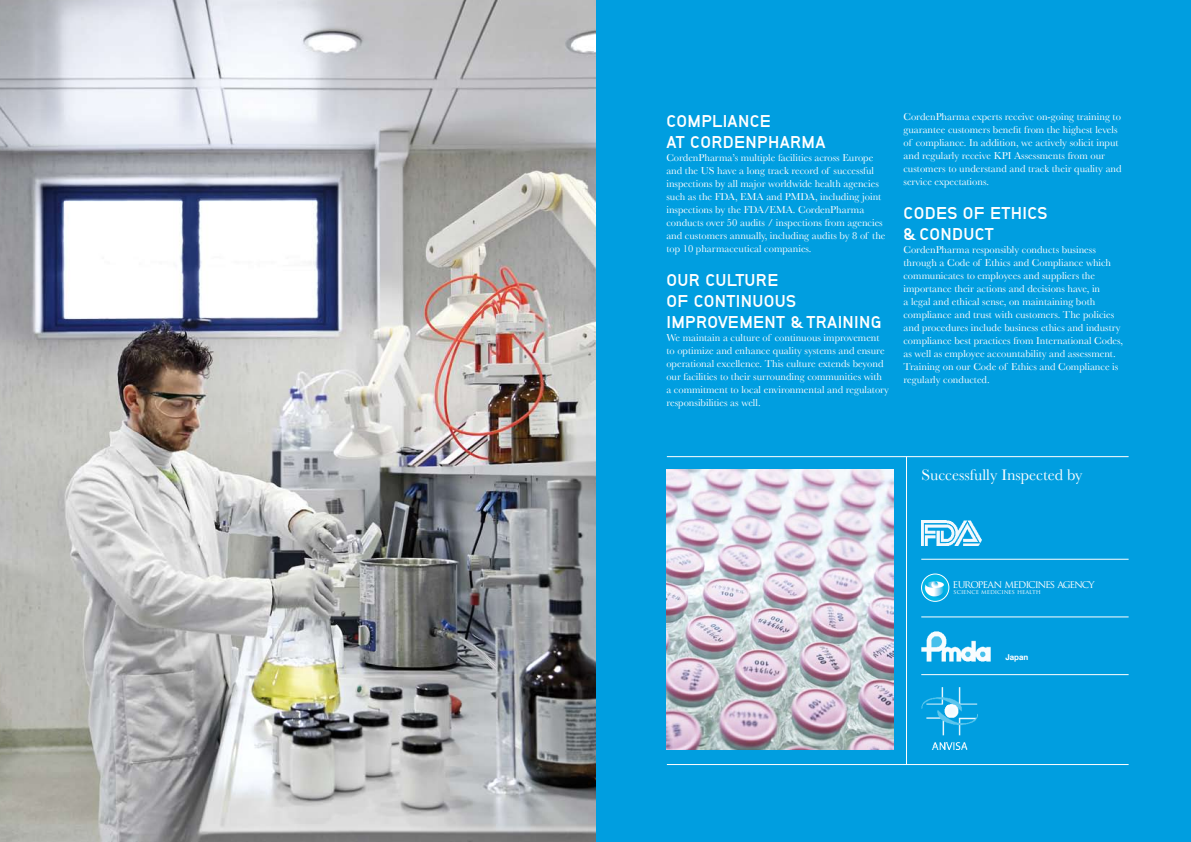
<style>
.page{position:relative;width:1191px;height:842px;background:#fff}
.page>*{position:absolute;margin:0;border:0;box-sizing:border-box;transform-origin:0 0}
.t1{font:17px/21px "Neubau Grotesk Fet";letter-spacing:.02em;color:#fff}
.t2{font:16px "Baskerville";color:#fff}
.t3{font:10.6px "Trajan Pro";letter-spacing:-.1em;color:#fff}
.t4{font:10.5px/13px "Baskerville";color:#fff}
.t5{font:700 8px "Helvetica";color:#fff}
.t6{font:6px "Trajan Pro";color:#fff}
</style>
<div class="page">
<div style="left:595px;top:0;width:596px;height:842px;background:#009ee0"></div>
<hr style="left:667px;top:456px;width:461px;height:1px;background:#fff">
<hr style="left:667px;top:764px;width:461px;height:1px;background:#fff">
<hr style="left:906px;top:457px;width:1px;height:307px;background:#fff">
<img style="left:666px;top:470px;width:227px;height:280px">
<img style="left:921px;top:631px;width:70px;height:31px">
<img style="left:921px;top:688px;width:56px;height:61px">
<hr style="left:921px;top:559px;width:207px;height:1px;background:#fff">
<hr style="left:921px;top:617px;width:207px;height:1px;background:#fff">
<hr style="left:921px;top:674px;width:207px;height:1px;background:#fff">
<img style="left:0;top:0;width:595px;height:842px">
<img style="left:921px;top:574px;width:28px;height:27px;border-radius:14px">
<div style="left:921px;top:574px;width:28px;height:28px;border:1px solid #fff;border-radius:50%"></div>
<img style="left:921px;top:521px;width:60px;height:24px">
<h1 class="t1" style="left:666px;top:110px;width:161px">COM PLIANCE<br>AT CORDENPHARMA</h1>
<p class="t4" style="left:666px;top:151px;width:221px">CordenPharma’s multiple facilities across Europe and the US have a long track record of successful inspections by all major worldwide health agencies such as the FDA, EMA and PMDA, including joint inspections by the FDA/EMA. CordenPharma conducts over 50 audits / inspections from agencies and customers annually, including audits by 8 of the top 10 pharmaceutical companies.</p>
<h1 class="t1" style="left:666px;top:269px;width:217px">OUR CULTURE<br>OF CONTINUOUS<br>IM PROVEM ENT &amp; TRAINING</h1>
<p class="t4" style="left:666px;top:331px;width:224px">We maintain a culture of continuous improvement to optimize and enhance quality systems and ensure operational excellence. This culture extends beyond our facilities to their surrounding communities with a commitment to local environmental and regulatory responsibilities as well.</p>
<p class="t4" style="left:903px;top:110px;width:220px">CordenPharma experts receive on-going training to guarantee customers benefit from the highest levels of compliance. In addition, we actively solicit input and regularly receive KPI Assessments from our customers to understand and track their quality and service expectations.</p>
<h1 class="t1" style="left:903px;top:202px;width:145px">CODES OF ETHICS &amp; CONDUCT</h1>
<p class="t4" style="left:903px;top:243px;width:221px">CordenPharma responsibly conducts business through a Code of Ethics and Compliance which communicates to employees and suppliers the importance their actions and decisions have, in<br>a legal and ethical sense, on maintaining both compliance and trust with customers. The policies and procedures include business ethics and industry compliance best practices from International Codes, as well as employee accountability and assessment.<br>Training on our Code of Ethics and Compliance is regularly conducted.</p>
<h2 class="t2" style="left:921px;top:466px;width:162px">Successfully Inspected by</h2>
<p class="t3" style="left:952px;top:577px;width:144px">EUROPEAN MEDICINES AGENCY</p>
<p class="t6" style="left:953px;top:588px;width:89px">SCIENCE MEDICINES HEALTH</p>
<p class="t5" style="left:1005px;top:651px;width:25px">Japan</p>
</div>
